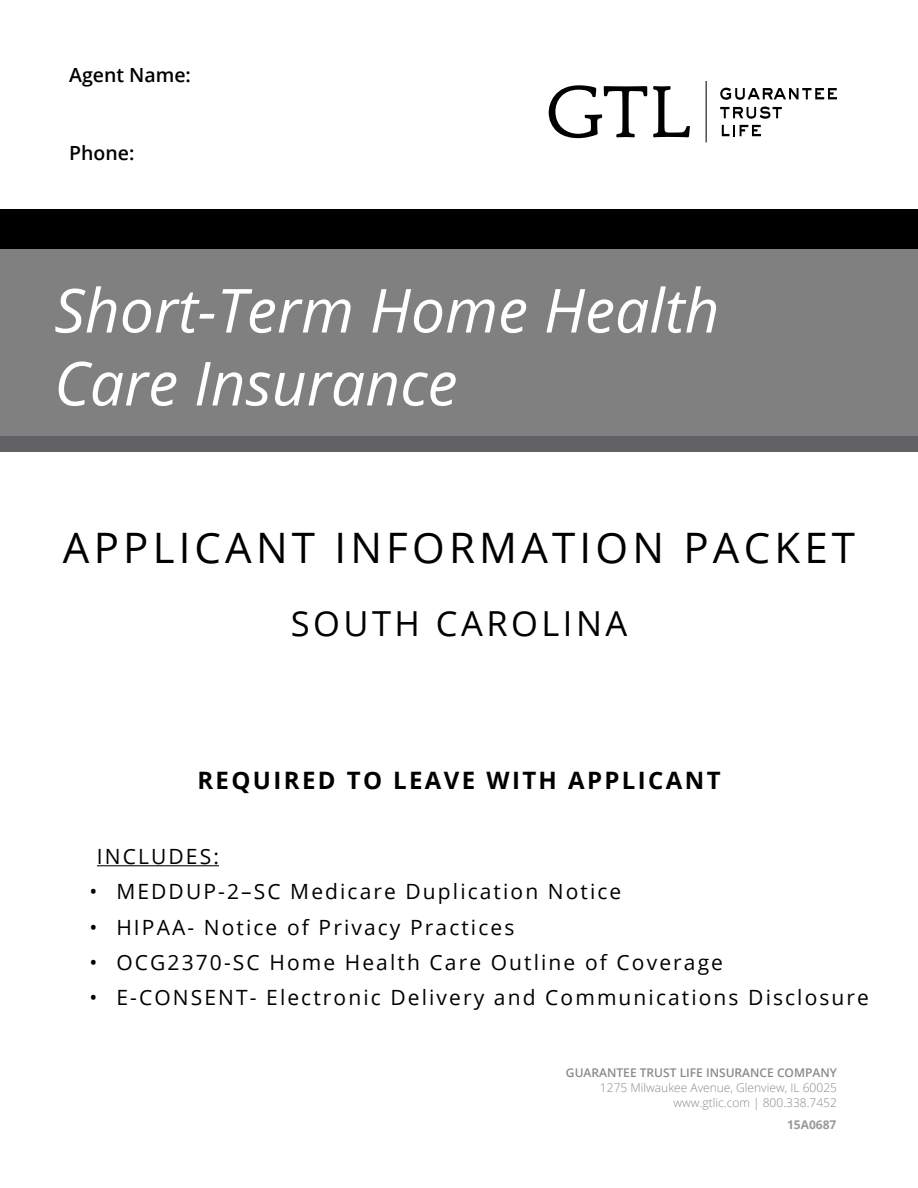
<style>
.page{position:relative;width:918px;height:1188px;background:#fff}
.page>*{position:absolute;margin:0;border:0;box-sizing:border-box;transform-origin:0 0}
.t1{font:italic 60.75px/72.9px "Open Sans";color:#fff}
.t2{font:42px "Open Sans";letter-spacing:.1em;color:#000}
.t3{font:34.5px "Open Sans";letter-spacing:.1em;color:#000}
.t4{font:700 24px "Open Sans";letter-spacing:.1em;color:#000}
.t5{font:21px "Open Sans";letter-spacing:.1em;color:#000}
.t6{font:600 19.5px "Open Sans";color:#000}
.t7{font:300 12px/15px "Open Sans";color:#8a8a8d;text-align:right}
.t8{font:600 12px "Open Sans";color:#8a8a8d}
.t9{font:700 12px "Open Sans";color:#99989a}
.s1{font-style:inherit}
</style>
<div class="page">
<div style="left:0;top:249px;width:918px;height:203px;background:#808080"></div>
<svg style="left:549px;top:85px;width:98px;height:53px"></svg>
<svg style="left:653px;top:86px;width:37px;height:51px"></svg>
<svg style="left:720px;top:88px;width:117px;height:12px"></svg>
<svg style="left:720px;top:107px;width:62px;height:12px"></svg>
<svg style="left:722px;top:125px;width:12px;height:11px"></svg>
<svg style="left:740px;top:125px;width:21px;height:11px"></svg>
<hr style="left:706px;top:81px;width:1px;height:61px;background:#000">
<div style="left:0;top:210px;width:918px;height:39px;background:#000"></div>
<div style="left:0;top:437px;width:918px;height:15px;background:#626264"></div>
<hr style="left:97px;top:865px;width:122px;height:1px;background:#000">
<p class="t6" style="left:69px;top:61px;width:123px">Agent Name:</p>
<p class="t6" style="left:69px;top:139px;width:67px">Phone:</p>
<h1 class="t1" style="left:54px;top:272px;width:667px"><span class="s1">Short-Term</span> Home Health<br>Care Insurance</h1>
<h2 class="t2" style="left:63px;top:519px;width:794px">APPLICANT INFORMATION PACKET</h2>
<h3 class="t3" style="left:291px;top:600px;width:338px">SOUTH CAROLINA</h3>
<p class="t4" style="left:197px;top:763px;width:525px">REQUIRED TO LEAVE WITH APPLICANT</p>
<p class="t5" style="left:97px;top:842px;width:124px">INCLUDES:</p>
<p class="t5" style="left:89px;top:877px;width:534px">• MEDDUP-2–SC Medicare Duplication Notice</p>
<p class="t5" style="left:89px;top:913px;width:426px">• HIPAA- Notice of Privacy Practices</p>
<p class="t5" style="left:89px;top:948px;width:635px">• OCG2370-SC Home Health Care Outline of Coverage</p>
<p class="t5" style="left:89px;top:983px;width:781px">• E-CONSENT- Electronic Delivery and Communications Disclosure</p>
<p class="t8" style="left:566px;top:1064px;width:273px">GUARANTEE TRUST LIFE INSURANCE COMPANY</p>
<p class="t7" style="left:600px;top:1080px;width:239px">1275 Milwaukee Avenue, Glenview, IL 60025 www.gtlic.com | 800.338.7452</p>
<p class="t9" style="left:787px;top:1116px;width:51px">15A0687</p>
</div>
